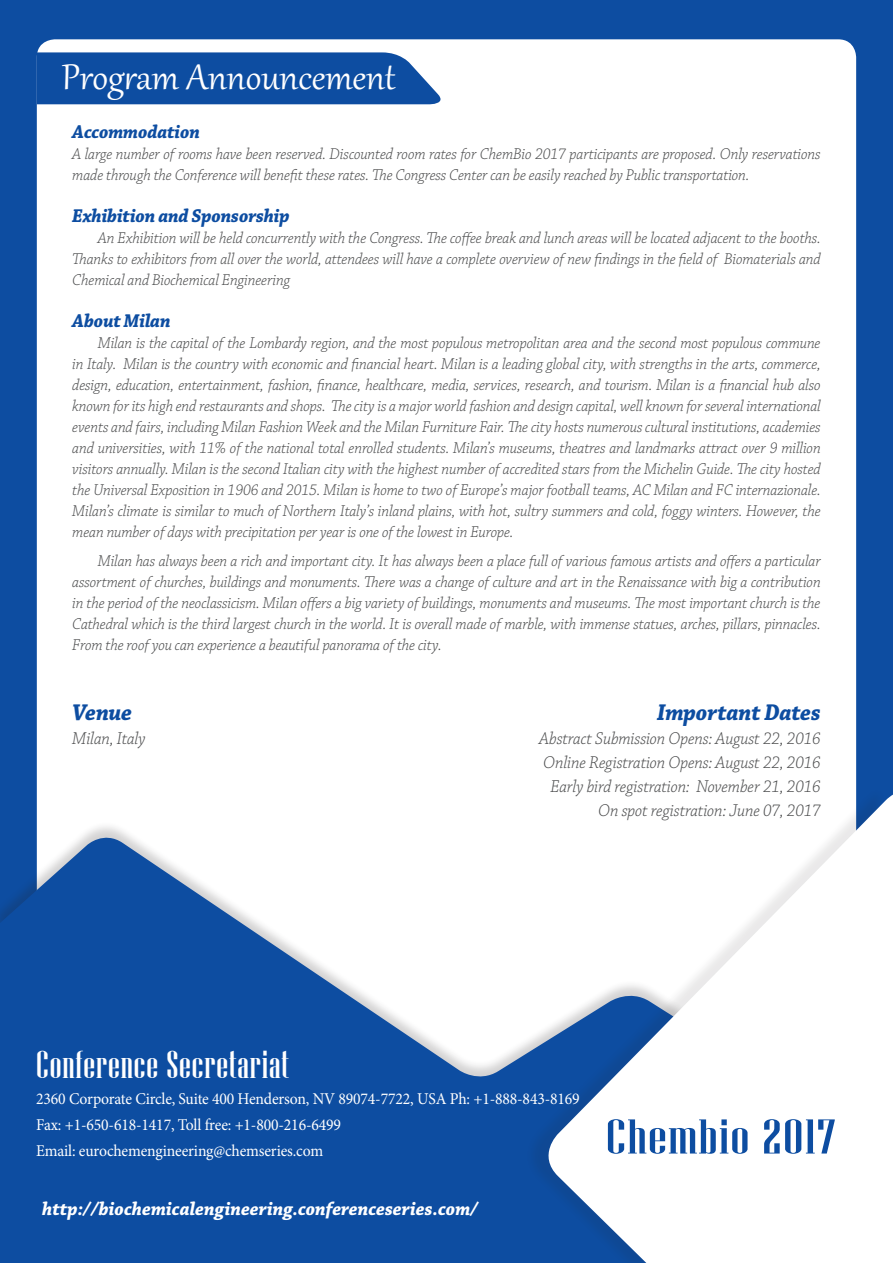
<style>
.page{position:relative;width:893px;height:1263px;background:#0d4da1}
.page>*{position:absolute;margin:0;border:0;box-sizing:border-box;transform-origin:0 0}
.t1{font:48.75px "Niagara Solid";letter-spacing:.02em;color:#0d4da1;scale:1.39 1}
.t2{font:43.95px "Gabriola";color:#fff}
.t3{font:38.85px "Niagara Solid";letter-spacing:.02em;color:#fff;scale:1.1 1}
.t4{font:italic 700 24px "Chaparral Pro";letter-spacing:-.01em;color:#0d4da1;scale:.95 1}
.t5{font:italic 700 19.5px "Chaparral Pro";color:#fff;scale:.95 1}
.t6{font:italic 700 19.5px "Chaparral Pro";letter-spacing:-.01em;color:#0d4da1;scale:.95 1}
.t7{font:italic 300 18px "Chaparral Pro";letter-spacing:-.01em;color:#4b4c4d;scale:.95 1}
.t8{font:italic 300 16.5px/21px "Chaparral Pro";letter-spacing:-.01em;color:#4b4c4d;text-align:justify;scale:.95 1}
.t9{font:16.5px "Minion Pro";letter-spacing:-.01em;color:#fff;scale:.95 1}
</style>
<div class="page">
<div style="left:37px;top:39px;width:819px;height:1122px;background:#fff;border-radius:18px"></div>
<div style="left:37px;top:52px;width:404px;height:52px;background:#0d4da1"></div>
<svg style="left:0;top:830px;width:526px;height:331px;fill:#0d4da1"></svg>
<div style="left:526px;top:787px;width:360px;height:476px;background:#231f20;opacity:.1"></div>
<svg style="left:537px;top:795px;width:356px;height:468px"></svg>
<p class="t2" style="left:62px;top:48px;width:335px">Program Announcement</p>
<p class="t6" style="left:72px;top:120px;width:136px">Accommodation</p>
<p class="t8" style="left:72px;top:144px;width:789px">A large number of rooms have been reserved. Discounted room rates for ChemBio 2017 participants are proposed. Only reservations made through the Conference will benefit these rates. The Congress Center can be easily reached by Public transportation.</p>
<p class="t6" style="left:72px;top:204px;width:230px">Exhibition and Sponsorship</p>
<p class="t8" style="left:72px;top:228px;width:789px;text-indent:26px">An Exhibition will be held concurrently with the Congress. The coffee break and lunch areas will be located adjacent to the booths.<br>Thanks to exhibitors from all over the world, attendees will have a complete overview of new findings in the field of Biomaterials and Chemical and Biochemical Engineering</p>
<p class="t6" style="left:72px;top:309px;width:105px">About Milan</p>
<p class="t8" style="left:72px;top:333px;width:789px;text-indent:26px">Milan is the capital of the Lombardy region, and the most populous metropolitan area and the second most populous commune in Italy. Milan is the country with economic and financial heart. Milan is a leading global city, with strengths in the arts, commerce, design, education, entertainment, fashion, finance, healthcare, media, services, research, and tourism. Milan is a financial hub also known for its high end restaurants and shops. The city is a major world fashion and design capital, well known for several international events and fairs, including Milan Fashion Week and the Milan Furniture Fair. The city hosts numerous cultural institutions, academies and universities, with 11% of the national total enrolled students. Milan’s museums, theatres and landmarks attract over 9 million visitors annually. Milan is the second Italian city with the highest number of accredited stars from the Michelin Guide. The city hosted the Universal Exposition in 1906 and 2015. Milan is home to two of Europe’s major football teams, AC Milan and FC internazionale.<br>Milan’s climate is similar to much of Northern Italy’s inland plains, with hot, sultry summers and cold, foggy winters. However, the mean number of days with precipitation per year is one of the lowest in Europe.</p>
<p class="t8" style="left:72px;top:551px;width:789px;text-indent:26px">Milan has always been a rich and important city. It has always been a place full of various famous artists and offers a particular assortment of churches, buildings and monuments. There was a change of culture and art in the Renaissance with big a contribution in the period of the neoclassicism. Milan offers a big variety of buildings, monuments and museums. The most important church is the Cathedral which is the third largest church in the world. It is overall made of marble, with immense statues, arches, pillars, pinnacles.<br>From the roof you can experience a beautiful panorama of the city.</p>
<p class="t4" style="left:72px;top:698px;width:65px">Venue</p>
<p class="t7" style="left:72px;top:729px;width:79px">Milan, Italy</p>
<p class="t4" style="left:657px;top:698px;width:174px">Important Dates</p>
<p class="t7" style="left:539px;top:729px;width:298px">Abstract Submission Opens: August 22, 2016</p>
<p class="t7" style="left:543px;top:753px;width:294px">Online Registration Opens: August 22, 2016</p>
<p class="t7" style="left:551px;top:777px;width:286px">Early bird registration: November 21, 2016</p>
<p class="t7" style="left:598px;top:801px;width:236px">On spot registration: June 07, 2017</p>
<p class="t3" style="left:36px;top:1044px;width:232px">Conference Secretariat</p>
<p class="t9" style="left:36px;top:1087px;width:574px">2360 Corporate Circle, Suite 400 Henderson, NV 89074-7722, USA Ph: +1-888-843-8169</p>
<p class="t9" style="left:36px;top:1113px;width:322px">Fax: +1-650-618-1417, Toll free: +1-800-216-6499</p>
<p class="t9" style="left:36px;top:1139px;width:304px">Email: eurochemengineering@chemseries.com</p>
<p class="t5" style="left:42px;top:1198px;width:460px">http://biochemicalengineering.conferenceseries.com/</p>
<p class="t1" style="left:606px;top:1111px;width:167px">Chembio 2017</p>
</div>
